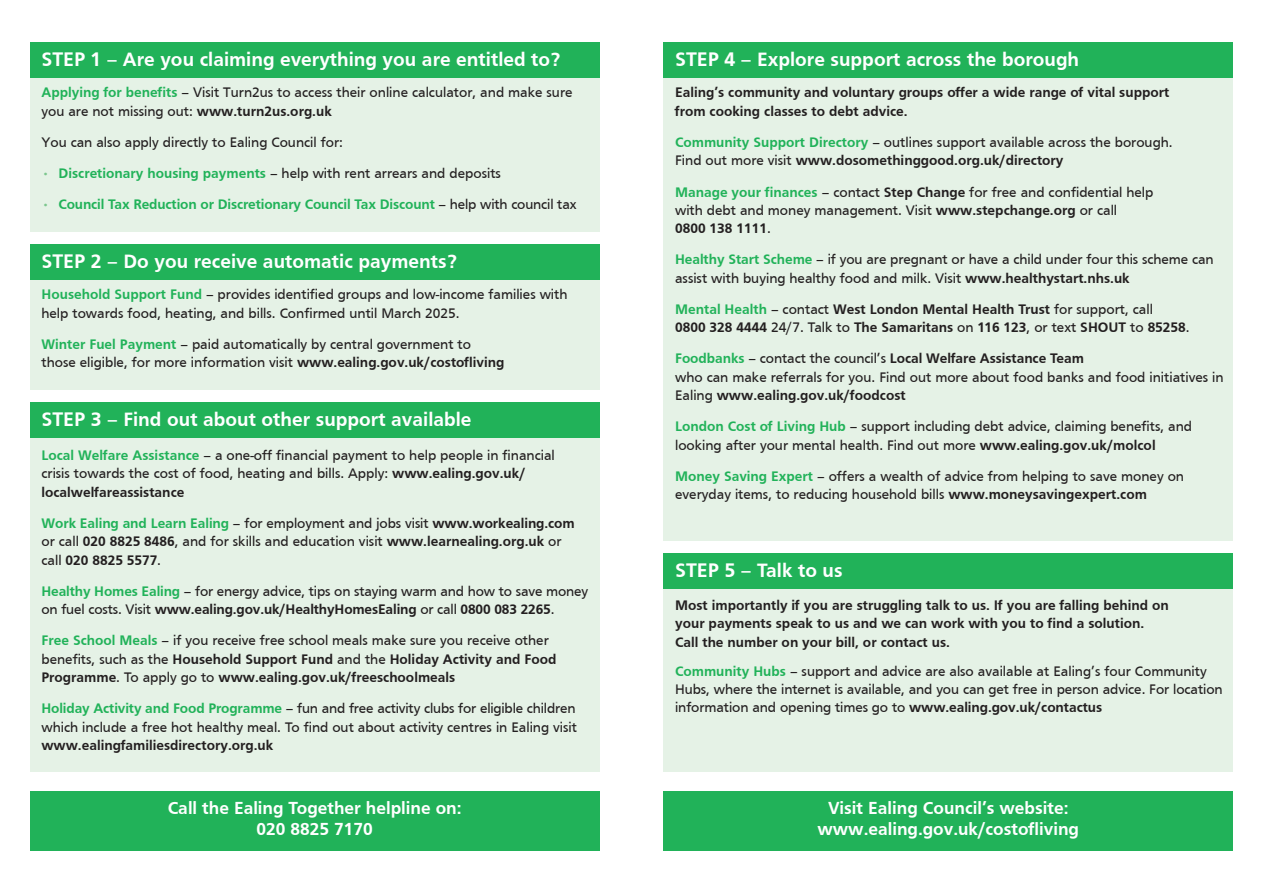
<style>
.page{position:relative;width:1263px;height:893px;background:#fff}
.page>*{position:absolute;margin:0;border:0;box-sizing:border-box;transform-origin:0 0}
.t1{font:700 19.8px "Frutiger";color:#fff}
.t2{font:700 18px/21.8px "Frutiger";color:#fff;text-align:center}
.t3{font:14.25px/18.3px "Frutiger";color:#231f20}
.t4{font:700 14.25px/18.3px "Frutiger";color:#231f20}
.t5{font:700 14.25px "Frutiger";letter-spacing:-.01em;color:#21b259}
.s1{font-size:20.25px}
.s2{font-weight:700;color:#21b259}
.s3{font-weight:700}
.s4{font-weight:700;color:#7cc78e}
.s5{color:#7cc78e}
.s6{font-weight:400;color:#231f20}
.s7{color:#21b259}
.s8{font-weight:400}
</style>
<div class="page">
<div style="left:663px;top:554px;width:570px;height:218px;background:#e5f2e6"></div>
<div style="left:30px;top:403px;width:570px;height:369px;background:#e5f2e6"></div>
<div style="left:663px;top:554px;width:570px;height:35px;background:#21b259"></div>
<div style="left:30px;top:403px;width:570px;height:35px;background:#21b259"></div>
<div style="left:663px;top:43px;width:570px;height:498px;background:#e5f2e6"></div>
<div style="left:663px;top:43px;width:570px;height:35px;background:#21b259"></div>
<div style="left:30px;top:244px;width:570px;height:146px;background:#e5f2e6"></div>
<div style="left:30px;top:244px;width:570px;height:36px;background:#21b259"></div>
<div style="left:30px;top:43px;width:570px;height:189px;background:#e5f2e6"></div>
<div style="left:30px;top:43px;width:570px;height:35px;background:#21b259"></div>
<div style="left:30px;top:791px;width:570px;height:59px;background:#21b259"></div>
<div style="left:663px;top:791px;width:570px;height:59px;background:#21b259"></div>
<p class="t1" style="left:41px;top:48px;width:520px"><span class="s1">STEP 1</span> – Are you claiming everything you are entitled to?</p>
<p class="t3" style="left:41px;top:83px;width:533px"><span class="s2">Applying for benefits</span> – Visit Turn2us to access their online calculator, and make sure you are not missing out: <span class="s3">www.turn2us.org.uk</span></p>
<p class="t3" style="left:41px;top:133px;width:303px">You can also apply directly to Ealing Council for:</p>
<p class="t3" style="left:41px;top:164px;width:461px"><span class="s4">•</span> <span class="s2">Discretionary housing payments</span> – help with rent arrears and deposits</p>
<p class="t5" style="left:41px;top:196px;width:537px"><span class="s5">•</span> Council Tax Reduction or Discretionary Council Tax Discount <span class="s6">– help with council tax</span></p>
<p class="t1" style="left:41px;top:250px;width:417px"><span class="s1">STEP 2</span> – Do you receive automatic payments?</p>
<p class="t3" style="left:41px;top:285px;width:528px"><span class="s2">Household Support Fund</span> – provides identified groups and low-income families with help towards food, heating, and bills. Confirmed until March 2025.</p>
<p class="t3" style="left:41px;top:335px;width:464px"><span class="s2">Winter Fuel Payment</span> – paid automatically by central government to those eligible, for more information visit <span class="s3">www.ealing.gov.uk/costofliving</span></p>
<p class="t1" style="left:41px;top:408px;width:432px"><span class="s1">STEP 3</span> – Find out about other support available</p>
<p class="t3" style="left:41px;top:446px;width:515px"><span class="s2">Local Welfare Assistance</span> – a one-off financial payment to help people in financial crisis towards the cost of food, heating and bills. Apply: <span class="s3">www.ealing.gov.uk/ localwelfareassistance</span></p>
<p class="t3" style="left:41px;top:514px;width:535px"><span class="s2">Work Ealing and Learn Ealing</span> – for employment and jobs visit <span class="s3">www.workealing.com </span>or call <span class="s3">020 8825 8486</span>, and for skills and education visit <span class="s3">www.learnealing.org.uk</span> or call <span class="s3">020 8825 5577</span>.</p>
<p class="t3" style="left:41px;top:582px;width:548px"><span class="s2">Healthy Homes Ealing</span> – for energy advice, tips on staying warm and how to save money on fuel costs. Visit <span class="s3">www.ealing.gov.uk/HealthyHomesEaling</span> or call <span class="s3">0800 083 2265</span>.</p>
<p class="t3" style="left:41px;top:631px;width:516px"><span class="s2">Free School Meals</span> – if you receive free school meals make sure you receive other benefits, such as the <span class="s3">Household Support Fund</span> and the <span class="s3">Holiday Activity and Food<br>Programme</span>. To apply go to <span class="s3">www.ealing.gov.uk/freeschoolmeals</span></p>
<p class="t3" style="left:41px;top:699px;width:537px;text-align:justify"><span class="s2">Holiday Activity and Food Programme</span> – fun and free activity clubs for eligible children which include a free hot healthy meal. To find out about activity centres in Ealing visit <span class="s3">www.ealingfamiliesdirectory.org.uk</span></p>
<p class="t1" style="left:675px;top:48px;width:405px"><span class="s1">STEP 4</span> – Explore support across the borough</p>
<p class="t4" style="left:675px;top:83px;width:496px">Ealing’s community and voluntary groups offer a wide range of vital support from cooking classes to debt advice.</p>
<p class="t3" style="left:675px;top:133px;width:499px"><span class="s2">Community Support Directory</span> – outlines support available across the borough.<br>Find out more visit <span class="s3">www.dosomethinggood.org.uk/directory</span></p>
<p class="t3" style="left:675px;top:182px;width:480px"><span class="s2">Manage your finances</span> – contact <span class="s3">Step Change</span> for free and confidential help with debt and money management. Visit <span class="s3">www.stepchange.org</span> or call<br><span class="s3">0800 138 1111</span>.</p>
<p class="t3" style="left:675px;top:250px;width:540px"><span class="s2">Healthy Start Scheme</span> – if you are pregnant or have a child under four this scheme can assist with buying healthy food and milk. Visit <span class="s3">www.healthystart.nhs.uk</span></p>
<p class="t4" style="left:675px;top:300px;width:516px"><span class="s7">Mental Health</span> <span class="s8">– contact</span> West London Mental Health Trust <span class="s8">for support, call<br></span>0800 328 4444 <span class="s8">24/7. Talk to</span> The Samaritans <span class="s8">on</span> 116 123<span class="s8">, or text</span> SHOUT <span class="s8">to</span> 85258<span class="s8">.</span></p>
<p class="t3" style="left:675px;top:349px;width:550px"><span class="s2">Foodbanks</span> – contact the council’s <span class="s3">Local Welfare Assistance Team<br></span>who can make referrals for you. Find out more about food banks and food initiatives in<br>Ealing <span class="s3">www.ealing.gov.uk/foodcost</span></p>
<p class="t3" style="left:675px;top:417px;width:519px"><span class="s2">London Cost of Living Hub</span> – support including debt advice, claiming benefits, and looking after your mental health. Find out more <span class="s3">www.ealing.gov.uk/molcol</span></p>
<p class="t3" style="left:675px;top:467px;width:510px"><span class="s2">Money Saving Expert</span> – offers a wealth of advice from helping to save money on everyday items, to reducing household bills <span class="s3">www.moneysavingexpert.com</span></p>
<p class="t1" style="left:675px;top:559px;width:169px"><span class="s1">STEP 5</span> – Talk to us</p>
<p class="t4" style="left:675px;top:596px;width:495px">Most importantly if you are struggling talk to us. If you are falling behind on your payments speak to us and we can work with you to find a solution.<br>Call the number on your bill, or contact us.</p>
<p class="t3" style="left:675px;top:662px;width:549px"><span class="s2">Community Hubs</span> – support and advice are also available at Ealing’s four Community<br>Hubs, where the internet is available, and you can get free in person advice. For location information and opening times go to <span class="s3">www.ealing.gov.uk/contactus</span></p>
<p class="t2" style="left:168px;top:796px;width:295px">Call the Ealing Together helpline on:<br>020 8825 7170</p>
<p class="t2" style="left:817px;top:796px;width:263px">Visit Ealing Council’s website: www.ealing.gov.uk/costofliving</p>
</div>
